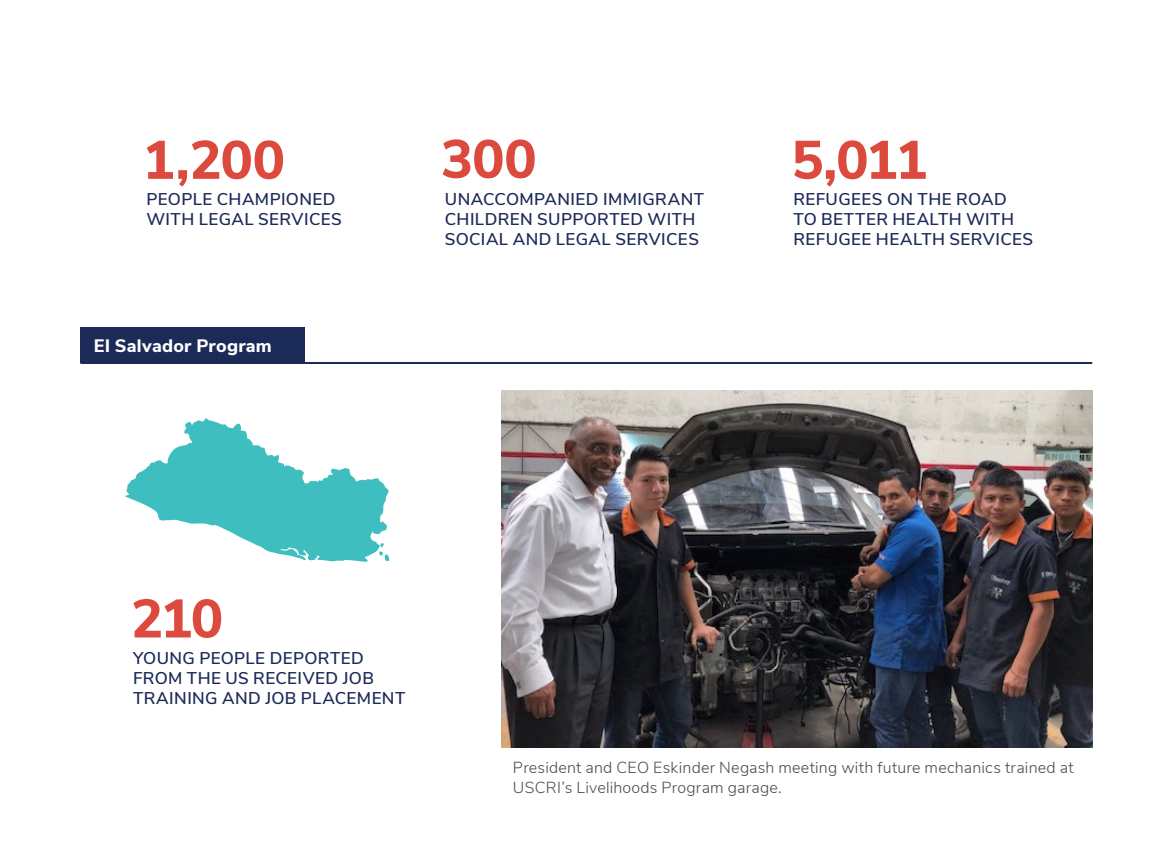
<style>
.page{position:relative;width:1152px;height:864px;background:#fff}
.page>*{position:absolute;margin:0;border:0;box-sizing:border-box;transform-origin:0 0}
.t1{font:800 54px "Nunito Sans";letter-spacing:-.03em;color:#dc4a3d}
.t2{font:800 18px "Nunito Sans";letter-spacing:.015em;color:#fff}
.t3{font:600 17px/20px "Nunito Sans";letter-spacing:.025em;color:#1c2a58}
.t4{font:300 16px/20px "Nunito Sans";letter-spacing:.015em;color:#4b4c4d}
</style>
<div class="page">
<svg style="left:125px;top:418px;width:264px;height:144px"></svg>
<div style="left:80px;top:327px;width:225px;height:36px;background:#1c2a58"></div>
<hr style="left:80px;top:362px;width:1012px;height:2px;background:#1c2a58">
<img style="left:501px;top:390px;width:591px;height:358px">
<h1 class="t1" style="left:142px;top:124px;width:144px">1,200</h1>
<h1 class="t1" style="left:441px;top:123px;width:97px">300</h1>
<p class="t3" style="left:445px;top:190px;width:261px">UNACCOMPANIED IMMIGRANT<br>CHILDREN SUPPORTED WITH<br>SOCIAL AND LEGAL SERVICES</p>
<p class="t3" style="left:793px;top:190px;width:241px">REFUGEES ON THE ROAD<br>TO BETTER HEALTH WITH<br>REFUGEE HEALTH SERVICES</p>
<h1 class="t1" style="left:791px;top:124px;width:138px">5,011</h1>
<p class="t3" style="left:146px;top:190px;width:197px">PEOPLE CHAMPIONED<br>WITH LEGAL SERVICES</p>
<p class="t2" style="left:94px;top:334px;width:180px">El Salvador Program</p>
<h1 class="t1" style="left:131px;top:583px;width:94px">210</h1>
<p class="t3" style="left:133px;top:648px;width:274px">YOUNG PEOPLE DEPORTED<br>FROM THE US RECEIVED JOB<br>TRAINING AND JOB PLACEMENT</p>
<p class="t4" style="left:513px;top:758px;width:562px">President and CEO Eskinder Negash meeting with future mechanics trained at<br>USCRI’s Livelihoods Program garage.</p>
</div>
